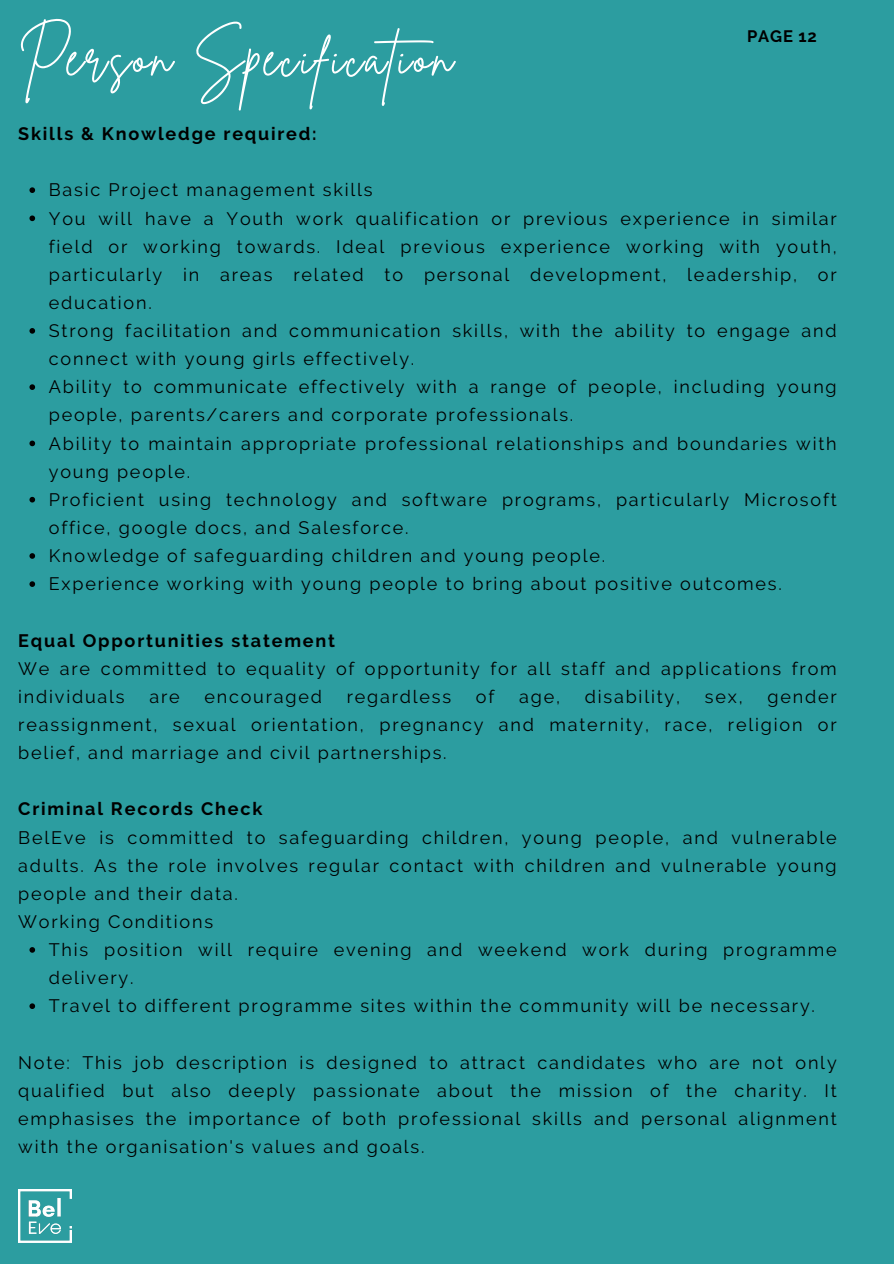
<style>
.page{position:relative;width:894px;height:1264px;background:#fff}
.page>*{position:absolute;margin:0;border:0;box-sizing:border-box;transform-origin:0 0}
.t1{font:52.95px "Brittany Signature";letter-spacing:.05em;color:#fff}
.t2{font:18px/28.2px "Raleway";letter-spacing:.1em;color:#000}
.t3{font:700 18px "Raleway";letter-spacing:.1em;color:#000}
.t4{font:700 16.5px "Raleway";letter-spacing:.05em;color:#000}
</style>
<div class="page">
<div style="left:0;top:0;width:893px;height:1263px;background:#2c9da0"></div>
<svg style="left:29px;top:187px;width:6px;height:6px"></svg>
<svg style="left:29px;top:215px;width:6px;height:6px"></svg>
<svg style="left:29px;top:328px;width:6px;height:6px"></svg>
<svg style="left:29px;top:384px;width:6px;height:6px"></svg>
<svg style="left:29px;top:440px;width:6px;height:6px"></svg>
<svg style="left:29px;top:497px;width:6px;height:5px"></svg>
<svg style="left:29px;top:553px;width:6px;height:6px"></svg>
<svg style="left:29px;top:581px;width:6px;height:6px"></svg>
<svg style="left:29px;top:947px;width:6px;height:5px"></svg>
<svg style="left:29px;top:1003px;width:6px;height:6px"></svg>
<img style="left:18px;top:1189px;width:53px;height:53px">
<p class="t1" style="left:18px;top:22px;width:436px">Person Specification</p>
<p class="t4" style="left:746px;top:27px;width:71px">PAGE 12</p>
<h1 class="t3" style="left:18px;top:123px;width:300px">Skills &amp; Knowledge required:</h1>
<h2 class="t2" style="left:49px;top:176px;width:325px">Basic Project management skills</h2>
<h3 class="t2" style="left:49px;top:204px;width:789px;text-align:justify">You will have a Youth work qualification or previous experience in similar field or working towards. Ideal previous experience working with youth, particularly in areas related to personal development, leadership, or education.</h3>
<p class="t2" style="left:49px;top:316px;width:789px">Strong facilitation and communication skills, with the ability to engage and connect with young girls effectively.</p>
<p class="t2" style="left:49px;top:373px;width:789px">Ability to communicate effectively with a range of people, including young people, parents/carers and corporate professionals.</p>
<p class="t2" style="left:49px;top:429px;width:789px">Ability to maintain appropriate professional relationships and boundaries with young people.</p>
<p class="t2" style="left:49px;top:485px;width:789px">Proficient using technology and software programs, particularly Microsoft office, google docs, and Salesforce.</p>
<p class="t2" style="left:49px;top:541px;width:557px">Knowledge of safeguarding children and young people.</p>
<p class="t2" style="left:49px;top:570px;width:734px">Experience working with young people to bring about positive outcomes.</p>
<p class="t3" style="left:18px;top:629px;width:318px">Equal Opportunities statement</p>
<p class="t2" style="left:18px;top:654px;width:819px">We are committed to equality of opportunity for all staff and applications from individuals</p>
<p class="t2" style="left:149px;top:682px;width:32px">are</p>
<p class="t2" style="left:204px;top:682px;width:119px">encouraged</p>
<p class="t2" style="left:346px;top:682px;width:106px">regardless</p>
<p class="t2" style="left:476px;top:682px;width:20px">of</p>
<p class="t2" style="left:519px;top:682px;width:42px">age,</p>
<p class="t2" style="left:584px;top:682px;width:97px">disability,</p>
<p class="t2" style="left:704px;top:682px;width:39px">sex,</p>
<p class="t2" style="left:18px;top:682px;width:819px;text-align:justify;text-indent:749px">gender reassignment, sexual orientation, pregnancy and maternity, race, religion or belief, and marriage and civil partnerships.</p>
<p class="t3" style="left:18px;top:798px;width:246px">Criminal Records Check</p>
<p class="t2" style="left:18px;top:823px;width:819px;text-align:justify">BelEve is committed to safeguarding children, young people, and vulnerable adults. As the role involves regular contact with children and vulnerable young people and their data.</p>
<p class="t2" style="left:18px;top:907px;width:196px">Working Conditions</p>
<p class="t2" style="left:49px;top:935px;width:789px">This position will require evening and weekend work during programme delivery.</p>
<p class="t2" style="left:49px;top:991px;width:767px">Travel to different programme sites within the community will be necessary.</p>
<p class="t2" style="left:18px;top:1048px;width:819px;text-align:justify">Note: This job description is designed to attract candidates who are not only qualified but also deeply passionate about the mission of the charity. It emphasises the importance of both professional skills and personal alignment with the organisation's values and goals.</p>
</div>
